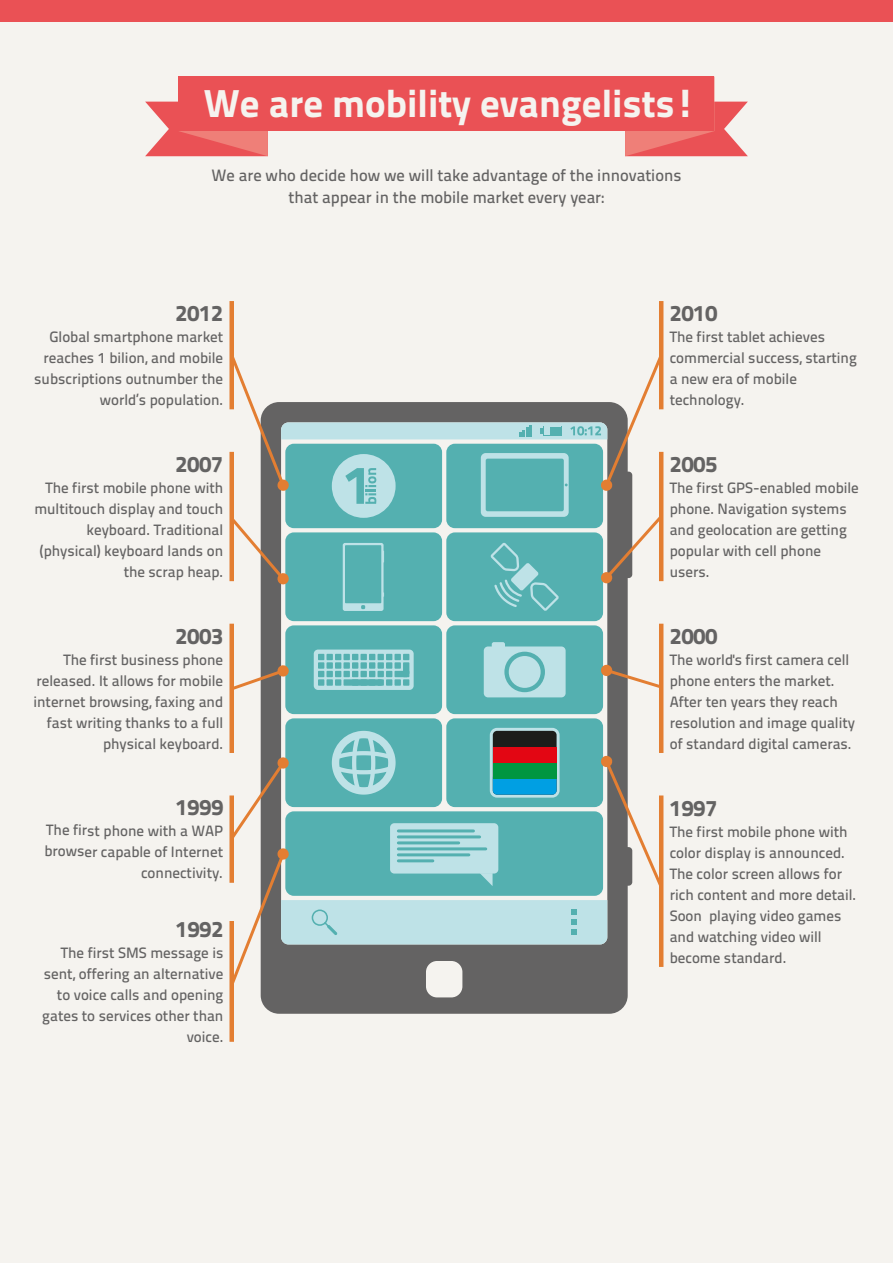
<style>
.page{position:relative;width:893px;height:1263px;background:#f5f3ef}
.page>*{position:absolute;margin:0;border:0;box-sizing:border-box;transform-origin:0 0}
.t1{font:38.85px "Titillium Text 25 L 999 wt";color:#f5f3ef}
.t2{font:22.5px "Titillium Text 25 L 999 wt";color:#646363}
.t3{font:16.5px/22.5px "Titillium Text 25 L 600 wt";color:#646363;text-align:center}
.t4{font:15px/21px "Titillium Text 25 L 600 wt";color:#646363;text-align:right}
</style>
<div class="page">
<div style="left:623px;top:472px;width:9px;height:106px;background:#646363;border-radius:4px"></div>
<div style="left:261px;top:402px;width:367px;height:612px;background:#646363;border-radius:18px"></div>
<svg style="left:281px;top:422px;width:326px;height:522px;background:#eff0ec"></svg>
<div style="left:426px;top:961px;width:36px;height:36px;background:#f5f3ef;border-radius:11px"></div>
<svg style="left:625px;top:77px;width:123px;height:79px"></svg>
<svg style="left:145px;top:77px;width:123px;height:79px"></svg>
<div style="left:179px;top:77px;width:535px;height:54px;background:#ea5155"></div>
<div style="left:285px;top:444px;width:157px;height:84px;background:#54b0b0;border-radius:9px"></div>
<div style="left:285px;top:532px;width:157px;height:89px;background:#54b0b0;border-radius:9px"></div>
<div style="left:285px;top:625px;width:157px;height:89px;background:#54b0b0;border-radius:9px"></div>
<div style="left:285px;top:718px;width:157px;height:89px;background:#54b0b0;border-radius:9px"></div>
<div style="left:446px;top:444px;width:157px;height:84px;background:#54b0b0;border-radius:9px"></div>
<div style="left:446px;top:532px;width:157px;height:89px;background:#54b0b0;border-radius:9px"></div>
<div style="left:446px;top:625px;width:157px;height:89px;background:#54b0b0;border-radius:9px"></div>
<div style="left:446px;top:718px;width:157px;height:89px;background:#54b0b0;border-radius:9px"></div>
<div style="left:484px;top:646px;width:82px;height:51px;background:#bee2e7;border-radius:4px"></div>
<div style="left:492px;top:642px;width:13px;height:17px;background:#bee2e7;border-radius:2px"></div>
<div style="left:504px;top:652px;width:41px;height:40px;background:#54b0b0;border-radius:50%"></div>
<div style="left:509px;top:656px;width:32px;height:32px;background:#bee2e7;border-radius:50%"></div>
<svg style="left:490px;top:542px;width:69px;height:69px"></svg>
<svg style="left:314px;top:649px;width:100px;height:41px;background:#b5dde2"></svg>
<svg style="left:318px;top:654px;width:6px;height:6px"></svg>
<div style="left:326px;top:654px;width:7px;height:6px;background:#54b0b0"></div>
<svg style="left:335px;top:654px;width:6px;height:6px"></svg>
<div style="left:343px;top:654px;width:7px;height:6px;background:#54b0b0"></div>
<svg style="left:352px;top:654px;width:6px;height:6px"></svg>
<div style="left:360px;top:654px;width:7px;height:6px;background:#54b0b0"></div>
<svg style="left:369px;top:654px;width:6px;height:6px"></svg>
<div style="left:377px;top:654px;width:7px;height:6px;background:#54b0b0"></div>
<svg style="left:386px;top:654px;width:6px;height:6px"></svg>
<div style="left:394px;top:654px;width:7px;height:6px;background:#54b0b0"></div>
<svg style="left:403px;top:654px;width:6px;height:6px"></svg>
<div style="left:318px;top:662px;width:6px;height:7px;background:#54b0b0"></div>
<div style="left:326px;top:662px;width:7px;height:7px;background:#54b0b0"></div>
<div style="left:335px;top:662px;width:6px;height:7px;background:#54b0b0"></div>
<div style="left:343px;top:662px;width:7px;height:7px;background:#54b0b0"></div>
<div style="left:352px;top:662px;width:6px;height:7px;background:#54b0b0"></div>
<div style="left:360px;top:662px;width:7px;height:7px;background:#54b0b0"></div>
<div style="left:369px;top:662px;width:6px;height:7px;background:#54b0b0"></div>
<div style="left:377px;top:662px;width:7px;height:7px;background:#54b0b0"></div>
<div style="left:386px;top:662px;width:6px;height:7px;background:#54b0b0"></div>
<div style="left:394px;top:662px;width:7px;height:7px;background:#54b0b0"></div>
<div style="left:403px;top:662px;width:6px;height:12px;background:#54b0b0"></div>
<svg style="left:318px;top:671px;width:6px;height:6px"></svg>
<div style="left:326px;top:671px;width:7px;height:6px;background:#54b0b0"></div>
<svg style="left:335px;top:671px;width:6px;height:6px"></svg>
<div style="left:343px;top:671px;width:7px;height:6px;background:#54b0b0"></div>
<svg style="left:352px;top:671px;width:6px;height:6px"></svg>
<div style="left:360px;top:671px;width:7px;height:6px;background:#54b0b0"></div>
<svg style="left:369px;top:671px;width:6px;height:6px"></svg>
<div style="left:377px;top:671px;width:7px;height:6px;background:#54b0b0"></div>
<svg style="left:386px;top:671px;width:6px;height:6px"></svg>
<div style="left:394px;top:671px;width:14px;height:6px;background:#54b0b0"></div>
<div style="left:318px;top:679px;width:6px;height:7px;background:#54b0b0"></div>
<div style="left:326px;top:679px;width:7px;height:7px;background:#54b0b0"></div>
<div style="left:335px;top:679px;width:6px;height:7px;background:#54b0b0"></div>
<div style="left:343px;top:679px;width:39px;height:7px;background:#54b0b0"></div>
<div style="left:377px;top:679px;width:7px;height:7px;background:#54b0b0"></div>
<div style="left:386px;top:679px;width:6px;height:7px;background:#54b0b0"></div>
<div style="left:394px;top:679px;width:7px;height:7px;background:#54b0b0"></div>
<div style="left:403px;top:679px;width:6px;height:7px;background:#54b0b0"></div>
<svg style="left:343px;top:543px;width:41px;height:68px"></svg>
<div style="left:345px;top:545px;width:36px;height:58px;background:#54b0b0"></div>
<svg style="left:361px;top:605px;width:4px;height:4px"></svg>
<svg style="left:481px;top:453px;width:88px;height:64px"></svg>
<div style="left:486px;top:459px;width:78px;height:52px;background:#54b0b0;border-radius:2px"></div>
<div style="left:332px;top:454px;width:64px;height:64px;background:#bee2e7;border-radius:50%"></div>
<div style="left:229px;top:301px;width:5px;height:108px;background:#e37e32"></div>
<hr style="left:659px;top:301px;width:4px;height:108px;background:#e37e32">
<hr style="left:659px;top:452px;width:4px;height:129px;background:#e37e32">
<hr style="left:659px;top:624px;width:4px;height:129px;background:#e37e32">
<div style="left:229px;top:452px;width:5px;height:129px;background:#e37e32"></div>
<div style="left:229px;top:624px;width:5px;height:129px;background:#e37e32"></div>
<div style="left:229px;top:921px;width:5px;height:121px;background:#e37e32"></div>
<svg style="left:229px;top:351px;width:435px;height:153px"></svg>
<svg style="left:600px;top:512px;width:64px;height:72px"></svg>
<svg style="left:601px;top:664px;width:63px;height:27px"></svg>
<svg style="left:229px;top:514px;width:60px;height:71px"></svg>
<svg style="left:229px;top:664px;width:60px;height:29px"></svg>
<svg style="left:229px;top:728px;width:435px;height:261px"></svg>
<div style="left:0;top:0;width:893px;height:21px;background:#ea5155"></div>
<h1 class="t1" style="left:203px;top:73px;width:494px">We are mobility evangelists!</h1>
<p class="t3" style="left:211px;top:163px;width:472px">We are who decide how we will take advantage of the innovations that appear in the mobile market every year:</p>
<h2 class="t2" style="left:176px;top:295px;width:49px">2012</h2>
<p class="t4" style="left:34px;top:325px;width:190px">Global smartphone market reaches 1 bilion, and mobile subscriptions outnumber the world’s population.</p>
<h2 class="t2" style="left:176px;top:446px;width:49px">2007</h2>
<p class="t4" style="left:34px;top:476px;width:190px">The first mobile phone with multitouch display and touch keyboard. Traditional (physical) keyboard lands on the scrap heap.</p>
<h2 class="t2" style="left:176px;top:618px;width:49px">2003</h2>
<p class="t4" style="left:33px;top:648px;width:191px">The first business phone released. It allows for mobile internet browsing, faxing and fast writing thanks to a full physical keyboard.</p>
<h2 class="t2" style="left:176px;top:789px;width:49px">1999</h2>
<p class="t4" style="left:44px;top:819px;width:181px">The first phone with a WAP browser capable of Internet connectivity.</p>
<h2 class="t2" style="left:176px;top:911px;width:49px">1992</h2>
<p class="t4" style="left:42px;top:941px;width:183px">The first SMS message is sent, offering an alternative to voice calls and opening gates to services other than voice.</p>
<h2 class="t2" style="left:670px;top:295px;width:49px">2010</h2>
<p class="t4" style="left:670px;top:325px;width:189px;text-align:left">The first tablet achieves commercial success, starting a new era of mobile technology.</p>
<h2 class="t2" style="left:670px;top:446px;width:49px">2005</h2>
<p class="t4" style="left:670px;top:476px;width:191px;text-align:left">The first GPS-enabled mobile phone. Navigation systems and geolocation are getting popular with cell phone users.</p>
<h2 class="t2" style="left:670px;top:618px;width:49px">2000</h2>
<p class="t4" style="left:670px;top:648px;width:187px;text-align:left">The world's first camera cell phone enters the market.<br>After ten years they reach resolution and image quality of standard digital cameras.</p>
<h2 class="t2" style="left:670px;top:790px;width:49px">1997</h2>
<p class="t4" style="left:670px;top:820px;width:188px;text-align:left">The first mobile phone with color display is announced.<br>The color screen allows for rich content and more detail.<br>Soon playing video games and watching video will become standard.</p>
</div>
